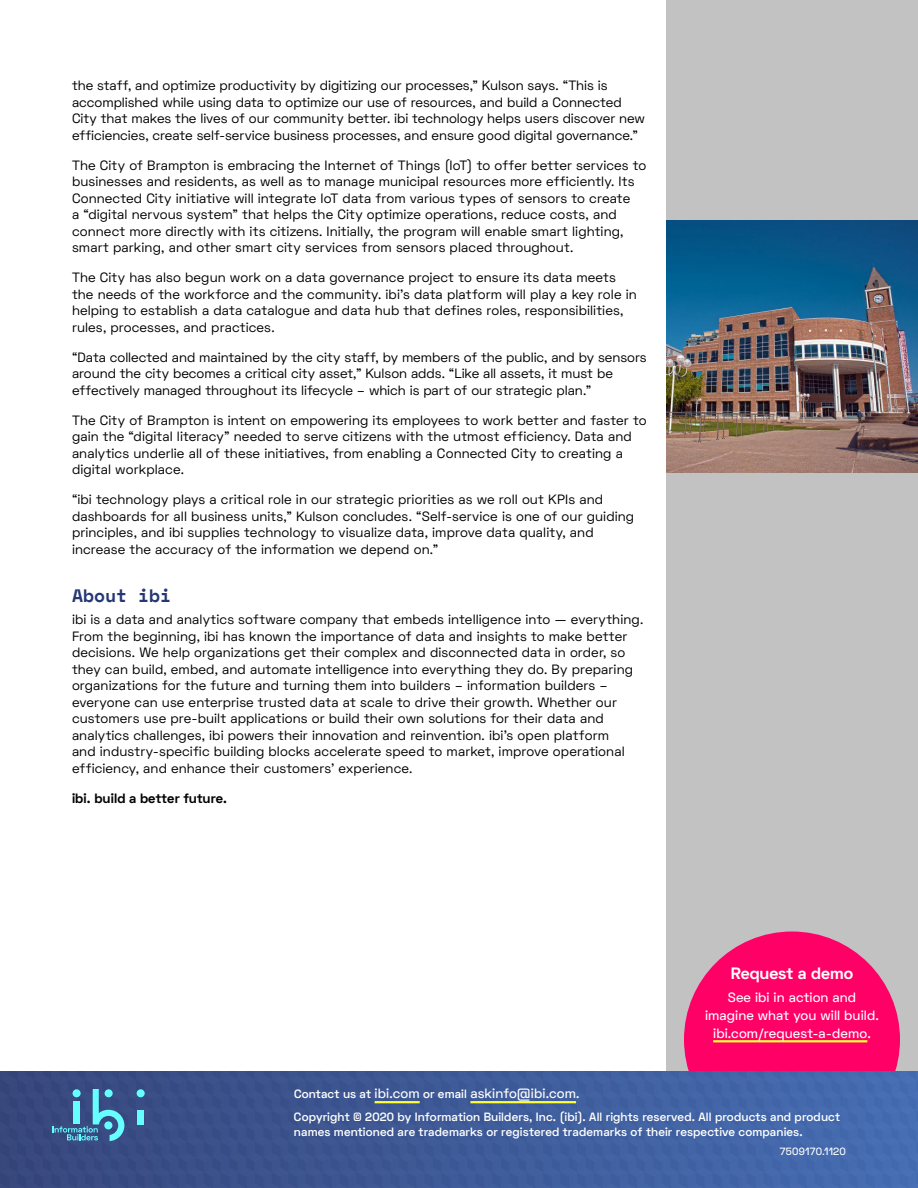
<style>
.page{position:relative;width:918px;height:1188px;background:#fff}
.page>*{position:absolute;margin:0;border:0;box-sizing:border-box;transform-origin:0 0}
.t1{font:700 18px "Space Mono";color:#263873}
.t2{font:700 16.5px "Space Grotesk";color:#fff}
.t3{font:13.5px/16.5px "Space Grotesk";letter-spacing:.005em;color:#000}
.t4{font:500 13.5px/18px "Space Grotesk";letter-spacing:.005em;color:#fff;text-align:center}
.t5{font:700 13.5px "Space Grotesk";letter-spacing:.01em;color:#000}
.t6{font:600 12px/15px "Space Grotesk";letter-spacing:.01em;color:#fff}
.t7{font:500 10.5px "Space Grotesk";letter-spacing:.025em;color:#fff}
.s1{font-weight:600;font-size:12px}
</style>
<div class="page">
<div style="left:666px;top:0;width:252px;height:1188px;background:#c2c2c2"></div>
<div style="left:684px;top:932px;width:216px;height:216px;background:#f06;border-radius:50%"></div>
<hr style="left:713px;top:1040px;width:154px;height:2px;background:#ff3">
<img style="left:0;top:1071px;width:918px;height:117px">
<hr style="left:375px;top:1101px;width:45px;height:2px;background:#ff3">
<hr style="left:470px;top:1101px;width:106px;height:2px;background:#ff3">
<div style="left:137px;top:1089px;width:8px;height:8px;background:#6ff;border-radius:50%"></div>
<div style="left:138px;top:1110px;width:6px;height:14px;background:#6ff"></div>
<svg style="left:52px;top:1089px;width:72px;height:52px;background:#447ca3"></svg>
<img style="left:666px;top:221px;width:252px;height:251px">
<p class="t3" style="left:72px;top:77px;width:575px">the staff, and optimize productivity by digitizing our processes,” Kulson says. “This is accomplished while using data to optimize our use of resources, and build a Connected City that makes the lives of our community better. ibi technology helps users discover new efficiencies, create self-service business processes, and ensure good digital governance.”</p>
<p class="t3" style="left:72px;top:157px;width:576px">The City of Brampton is embracing the Internet of Things (IoT) to offer better services to businesses and residents, as well as to manage municipal resources more efficiently. Its Connected City initiative will integrate IoT data from various types of sensors to create<br>a “digital nervous system” that helps the City optimize operations, reduce costs, and connect more directly with its citizens. Initially, the program will enable smart lighting, smart parking, and other smart city services from sensors placed throughout.</p>
<p class="t3" style="left:72px;top:269px;width:566px">The City has also begun work on a data governance project to ensure its data meets the needs of the workforce and the community. ibi’s data platform will play a key role in helping to establish a data catalogue and data hub that defines roles, responsibilities, rules, processes, and practices.</p>
<p class="t3" style="left:72px;top:349px;width:576px">“Data collected and maintained by the city staff, by members of the public, and by sensors around the city becomes a critical city asset,” Kulson adds. “Like all assets, it must be effectively managed throughout its lifecycle – which is part of our strategic plan.”</p>
<p class="t3" style="left:72px;top:412px;width:576px">The City of Brampton is intent on empowering its employees to work better and faster to gain the “digital literacy” needed to serve citizens with the utmost efficiency. Data and analytics underlie all of these initiatives, from enabling a Connected City to creating a digital workplace.</p>
<p class="t3" style="left:72px;top:491px;width:564px">“ibi technology plays a critical role in our strategic priorities as we roll out KPIs and dashboards for all business units,” Kulson concludes. “Self-service is one of our guiding principles, and ibi supplies technology to visualize data, improve data quality, and increase the accuracy of the information we depend on.”</p>
<h1 class="t1" style="left:72px;top:582px;width:101px">About ibi</h1>
<p class="t3" style="left:72px;top:611px;width:573px">ibi is a data and analytics software company that embeds intelligence into — everything.<br>From the beginning, ibi has known the importance of data and insights to make better decisions. We help organizations get their complex and disconnected data in order, so they can build, embed, and automate intelligence into everything they do. By preparing organizations for the future and turning them into builders – information builders – everyone can use enterprise trusted data at scale to drive their growth. Whether our customers use pre-built applications or build their own solutions for their data and analytics challenges, ibi powers their innovation and reinvention. ibi’s open platform<br>and industry-specific building blocks accelerate speed to market, improve operational efficiency, and enhance their customers’ experience.</p>
<p class="t5" style="left:72px;top:789px;width:157px">ibi. build a better future.</p>
<p class="t2" style="left:731px;top:963px;width:124px">Request a demo</p>
<p class="t4" style="left:705px;top:988px;width:175px">See ibi in action and imagine what you will build. ibi.com/request-a-demo.</p>
<p class="t4" style="left:294px;top:1085px;width:287px"><span class="s1">Contact us at</span> ibi.com <span class="s1">or email</span> askinfo@ibi.com<span class="s1">.</span></p>
<p class="t6" style="left:294px;top:1109px;width:548px">Copyright © 2020 by Information Builders, Inc. (ibi). All rights reserved. All products and product names mentioned are trademarks or registered trademarks of their respective companies.</p>
<p class="t7" style="left:780px;top:1144px;width:68px">7509170.1120</p>
</div>
